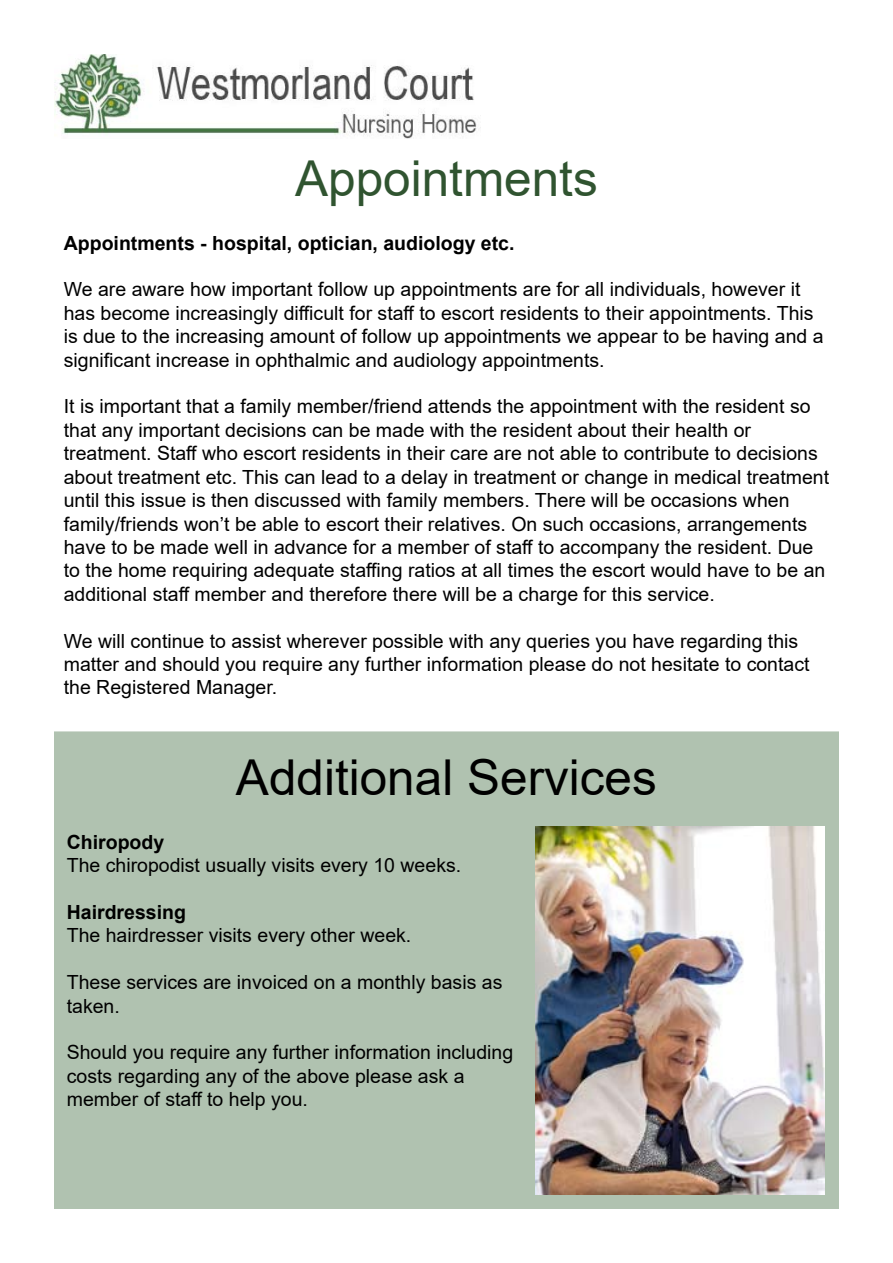
<style>
.page{position:relative;width:893px;height:1263px;background:#fff}
.page>*{position:absolute;margin:0;border:0;box-sizing:border-box;transform-origin:0 0}
.t1{font:49.5px "Arial";color:#000}
.t2{font:49.5px "Arial";color:#305430}
.t3{font:19.5px/23.4px "Arial";color:#000}
.t4{font:700 19.5px "Arial";color:#000}
</style>
<div class="page">
<div style="left:54px;top:731px;width:785px;height:478px;background:#b0c2b0"></div>
<img style="left:54px;top:54px;width:423px;height:84px">
<img style="left:536px;top:827px;width:289px;height:368px">
<h1 class="t2" style="left:295px;top:145px;width:304px">Appointments</h1>
<p class="t4" style="left:64px;top:229px;width:452px">Appointments - hospital, optician, audiology etc.</p>
<p class="t3" style="left:64px;top:278px;width:761px">We are aware how important follow up appointments are for all individuals, however it has become increasingly difficult for staff to escort residents to their appointments. This is due to the increasing amount of follow up appointments we appear to be having and a significant increase in ophthalmic and audiology appointments.</p>
<p class="t3" style="left:64px;top:395px;width:767px">It is important that a family member/friend attends the appointment with the resident so that any important decisions can be made with the resident about their health or treatment. Staff who escort residents in their care are not able to contribute to decisions about treatment etc. This can lead to a delay in treatment or change in medical treatment until this issue is then discussed with family members. There will be occasions when family/friends won’t be able to escort their relatives. On such occasions, arrangements have to be made well in advance for a member of staff to accompany the resident. Due to the home requiring adequate staffing ratios at all times the escort would have to be an additional staff member and therefore there will be a charge for this service.</p>
<p class="t3" style="left:64px;top:629px;width:747px">We will continue to assist wherever possible with any queries you have regarding this matter and should you require any further information please do not hesitate to contact the Registered Manager.</p>
<h1 class="t1" style="left:236px;top:743px;width:422px">Additional Services</h1>
<p class="t4" style="left:67px;top:828px;width:99px">Chiropody</p>
<p class="t3" style="left:67px;top:853px;width:396px">The chiropodist usually visits every 10 weeks.</p>
<p class="t4" style="left:67px;top:898px;width:121px">Hairdressing</p>
<p class="t3" style="left:67px;top:924px;width:346px">The hairdresser visits every other week.</p>
<p class="t3" style="left:67px;top:970px;width:437px">These services are invoiced on a monthly basis as taken.</p>
<p class="t3" style="left:67px;top:1041px;width:448px">Should you require any further information including costs regarding any of the above please ask a member of staff to help you.</p>
</div>
